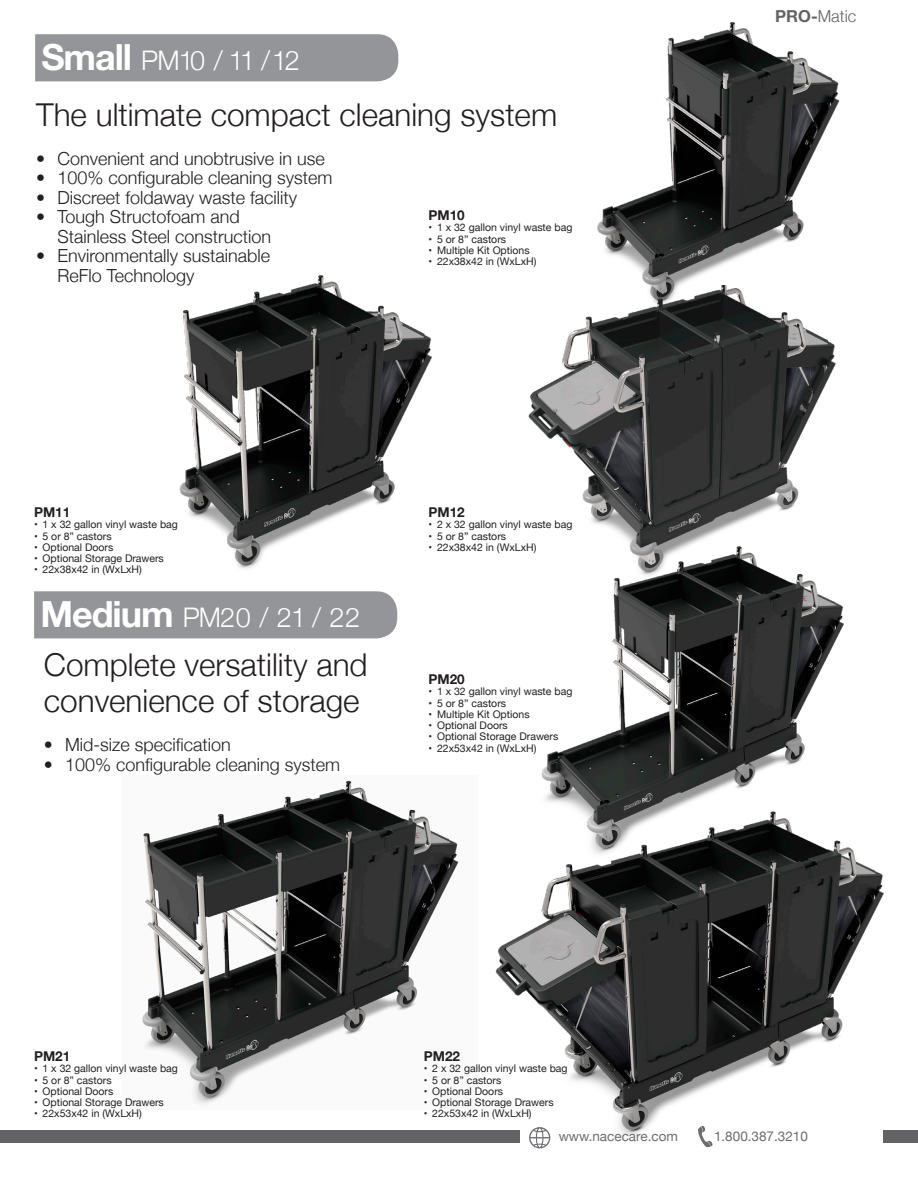
<style>
.page{position:relative;width:918px;height:1188px;background:#fff}
.page>*{position:absolute;margin:0;border:0;box-sizing:border-box;transform-origin:0 0}
.t1{font:300 31.5px "Helvetica Neue";color:#231f20}
.t2{font:300 27px "Helvetica Neue";letter-spacing:-.03em;color:#fff}
.t3{font:300 18px "Helvetica Neue";color:#231f20}
.t4{font:300 16.5px "Helvetica Neue";color:#636366}
.t5{font:13.5px "Helvetica Neue";color:#6c6d70}
.t6{font:700 13.5px "Helvetica Neue";color:#231f20}
.t7{font:10.5px "Helvetica Neue";color:#231f20}
.s1{font-weight:700;font-size:36px}
.s2{font-weight:700}
</style>
<div class="page">
<div style="left:35px;top:34px;width:363px;height:47px;background:#939598"></div>
<img style="left:597px;top:21px;width:243px;height:265px">
<img style="left:179px;top:275px;width:253px;height:294px">
<img style="left:528px;top:286px;width:308px;height:256px">
<img style="left:541px;top:542px;width:303px;height:269px">
<div style="left:34px;top:591px;width:363px;height:47px;background:#939598"></div>
<img style="left:142px;top:780px;width:317px;height:324px">
<img style="left:490px;top:811px;width:404px;height:332px">
<svg style="left:529px;top:1127px;width:21px;height:21px"></svg>
<svg style="left:698px;top:1126px;width:15px;height:21px"></svg>
<div style="left:0;top:1130px;width:519px;height:12px;background:#636366"></div>
<div style="left:883px;top:1130px;width:35px;height:12px;background:#636366"></div>
<p class="t2" style="left:41px;top:39px;width:260px"><span class="s1">Small</span> PM10 / 11 /12</p>
<p class="t1" style="left:36px;top:89px;width:523px">The ultimate compact cleaning system</p>
<p class="t3" style="left:36px;top:144px;width:290px">• Convenient and unobtrusive in use</p>
<p class="t3" style="left:36px;top:163px;width:298px">• 100% configurable cleaning system</p>
<p class="t3" style="left:36px;top:183px;width:262px">• Discreet foldaway waste facility</p>
<p class="t3" style="left:36px;top:202px;width:205px">• Tough Structofoam and</p>
<p class="t3" style="left:57px;top:222px;width:215px">Stainless Steel construction</p>
<p class="t3" style="left:36px;top:241px;width:235px">• Environmentally sustainable</p>
<p class="t3" style="left:57px;top:261px;width:139px">ReFlo Technology</p>
<p class="t6" style="left:429px;top:205px;width:38px">PM10</p>
<p class="t7" style="left:429px;top:220px;width:145px">• 1 x 32 gallon vinyl waste bag</p>
<p class="t7" style="left:429px;top:231px;width:79px">• 5 or 8” castors</p>
<p class="t7" style="left:429px;top:243px;width:103px">• Multiple Kit Options</p>
<p class="t7" style="left:429px;top:254px;width:109px">• 22x38x42 in (WxLxH)</p>
<p class="t6" style="left:34px;top:502px;width:38px">PM11</p>
<p class="t7" style="left:34px;top:517px;width:145px">• 1 x 32 gallon vinyl waste bag</p>
<p class="t7" style="left:34px;top:528px;width:79px">• 5 or 8” castors</p>
<p class="t7" style="left:34px;top:540px;width:81px">• Optional Doors</p>
<p class="t7" style="left:34px;top:551px;width:131px">• Optional Storage Drawers</p>
<p class="t7" style="left:34px;top:562px;width:109px">• 22x38x42 in (WxLxH)</p>
<p class="t2" style="left:41px;top:595px;width:321px"><span class="s1">Medium</span> PM20 / 21 / 22</p>
<p class="t1" style="left:44px;top:640px;width:325px">Complete versatility and</p>
<p class="t1" style="left:44px;top:676px;width:317px">convenience of storage</p>
<p class="t3" style="left:44px;top:730px;width:189px">• Mid-size specification</p>
<p class="t3" style="left:44px;top:750px;width:298px">• 100% configurable cleaning system</p>
<p class="t6" style="left:429px;top:502px;width:38px">PM12</p>
<p class="t7" style="left:429px;top:517px;width:145px">• 2 x 32 gallon vinyl waste bag</p>
<p class="t7" style="left:429px;top:528px;width:79px">• 5 or 8” castors</p>
<p class="t7" style="left:429px;top:540px;width:109px">• 22x38x42 in (WxLxH)</p>
<p class="t6" style="left:429px;top:669px;width:38px">PM20</p>
<p class="t7" style="left:429px;top:684px;width:145px">• 1 x 32 gallon vinyl waste bag</p>
<p class="t7" style="left:429px;top:695px;width:79px">• 5 or 8” castors</p>
<p class="t7" style="left:429px;top:706px;width:103px">• Multiple Kit Options</p>
<p class="t7" style="left:429px;top:718px;width:81px">• Optional Doors</p>
<p class="t7" style="left:429px;top:729px;width:131px">• Optional Storage Drawers</p>
<p class="t7" style="left:429px;top:740px;width:109px">• 22x53x42 in (WxLxH)</p>
<p class="t6" style="left:34px;top:1046px;width:38px">PM21</p>
<p class="t7" style="left:34px;top:1061px;width:145px">• 1 x 32 gallon vinyl waste bag</p>
<p class="t7" style="left:34px;top:1072px;width:79px">• 5 or 8” castors</p>
<p class="t7" style="left:34px;top:1084px;width:81px">• Optional Doors</p>
<p class="t7" style="left:34px;top:1095px;width:131px">• Optional Storage Drawers</p>
<p class="t7" style="left:34px;top:1106px;width:109px">• 22x53x42 in (WxLxH)</p>
<p class="t6" style="left:424px;top:1046px;width:38px">PM22</p>
<p class="t7" style="left:424px;top:1061px;width:145px">• 2 x 32 gallon vinyl waste bag</p>
<p class="t7" style="left:424px;top:1072px;width:79px">• 5 or 8” castors</p>
<p class="t7" style="left:424px;top:1084px;width:81px">• Optional Doors</p>
<p class="t7" style="left:424px;top:1095px;width:131px">• Optional Storage Drawers</p>
<p class="t7" style="left:424px;top:1106px;width:109px">• 22x53x42 in (WxLxH)</p>
<p class="t4" style="left:775px;top:3px;width:83px"><span class="s2">PRO-</span>Matic</p>
<p class="t5" style="left:559px;top:1126px;width:121px">www.nacecare.com</p>
<p class="t5" style="left:714px;top:1126px;width:95px">1.800.387.3210</p>
</div>
